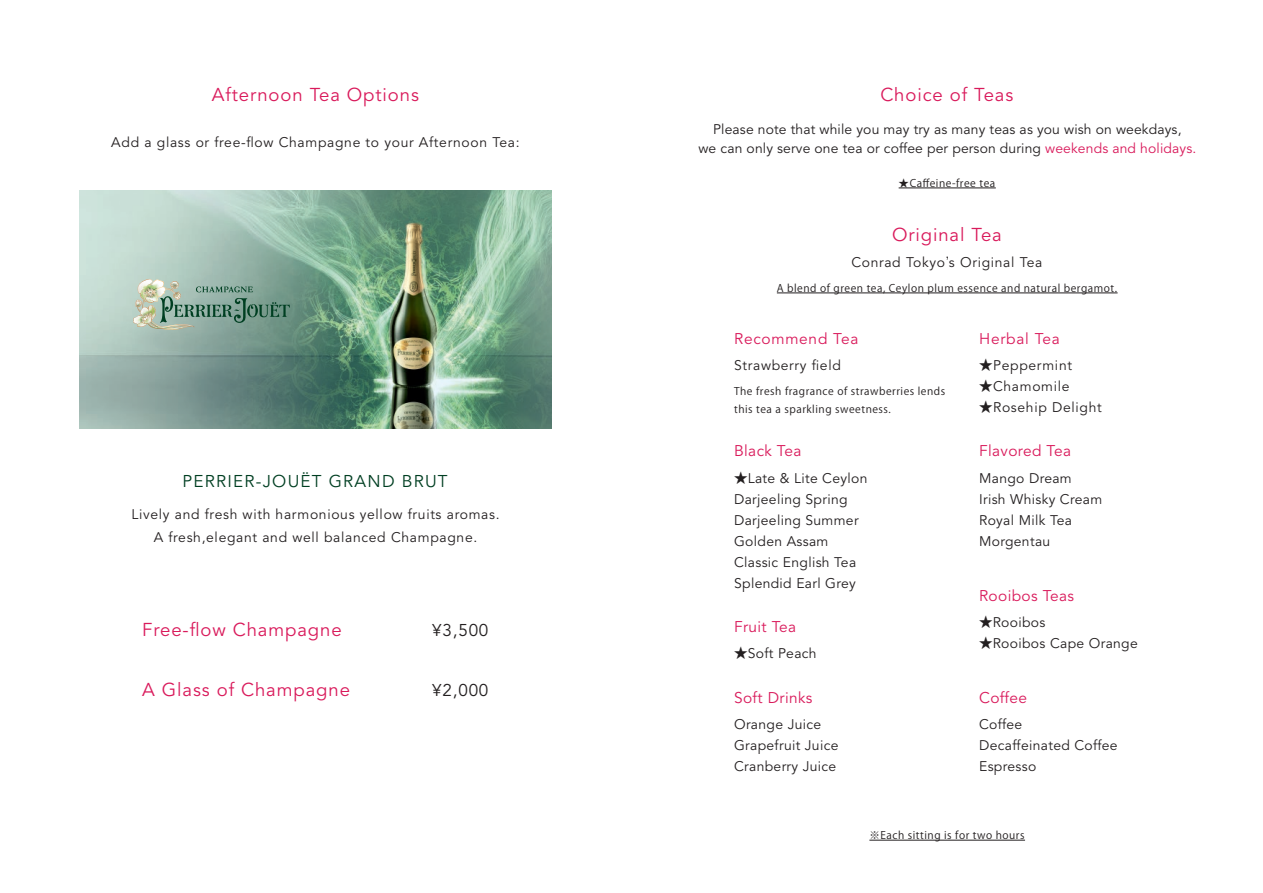
<style>
.page{position:relative;width:1263px;height:893px;background:#fff}
.page>*{position:absolute;margin:0;border:0;box-sizing:border-box;transform-origin:0 0}
.t1{font:18.6px "Avenir LT Std";letter-spacing:.05em;color:#d91a5b}
.t2{font:16.95px "Avenir LT Std";letter-spacing:.075em;color:#003f22}
.t3{font:16.95px "Avenir LT Std";letter-spacing:.05em;color:#231f20}
.t4{font:15.45px "Avenir LT Std";letter-spacing:.025em;color:#d91a5b}
.t5{font:15.45px "Avenir LT Std";letter-spacing:.05em;color:#d91a5b}
.t6{font:13.95px/21px "Avenir LT Std";letter-spacing:.025em;color:#231f20}
.t7{font:13.95px/22.5px "Avenir LT Std";letter-spacing:.05em;color:#231f20;text-align:center}
.t8{font:10.5px/18.3px "Koz Go Pr 6 N";letter-spacing:.05em;color:#231f20}
.s1{color:#d91a5b}
.s2{font-family:"Hira Kaku Std N W3";font-size:13.5px}
</style>
<div class="page">
<img style="left:80px;top:191px;width:472px;height:238px">
<svg style="left:133px;top:279px;width:157px;height:51px;background:#8ba798"></svg>
<hr style="left:899px;top:188px;width:97px;height:1px;background:#231f20">
<hr style="left:777px;top:293px;width:340px;height:1px;background:#231f20">
<hr style="left:869px;top:840px;width:156px;height:1px;background:#231f20">
<h1 class="t1" style="left:212px;top:84px;width:209px">Afternoon Tea Options</h1>
<h1 class="t1" style="left:880px;top:84px;width:134px">Choice of Teas</h1>
<p class="t7" style="left:111px;top:131px;width:410px">Add a glass or free-flow Champagne to your Afternoon Tea:</p>
<p class="t2" style="left:183px;top:471px;width:267px">PERRIER-JOUËT GRAND BRUT</p>
<p class="t7" style="left:131px;top:504px;width:370px">Lively and fresh with harmonious yellow fruits aromas.<br>A fresh,elegant and well balanced Champagne.</p>
<h1 class="t1" style="left:142px;top:619px;width:201px">Free-flow Champagne</h1>
<h1 class="t1" style="left:142px;top:679px;width:209px">A Glass of Champagne</h1>
<p class="t3" style="left:432px;top:621px;width:58px">¥3,500</p>
<p class="t3" style="left:432px;top:681px;width:58px">¥2,000</p>
<p class="t6" style="left:698px;top:120px;width:499px;line-height:19.5px;text-align:center">Please note that while you may try as many teas as you wish on weekdays,<br>we can only serve one tea or coffee per person during <span class="s1">weekends and holidays.</span></p>
<p class="t8" style="left:899px;top:174px;width:98px">★Caffeine-free tea</p>
<h1 class="t1" style="left:892px;top:224px;width:111px">Original Tea</h1>
<p class="t7" style="left:851px;top:251px;width:193px">Conrad Tokyo<span class="s2">ʼ</span>s Original Tea</p>
<p class="t8" style="left:777px;top:279px;width:342px">A blend of green tea, Ceylon plum essence and natural bergamot.</p>
<p class="t5" style="left:734px;top:329px;width:126px">Recommend Tea</p>
<p class="t7" style="left:734px;top:354px;width:108px">Strawberry field</p>
<p class="t8" style="left:734px;top:382px;width:213px">The fresh fragrance of strawberries lends this tea a sparkling sweetness.</p>
<p class="t4" style="left:734px;top:442px;width:69px">Black Tea</p>
<p class="t6" style="left:734px;top:468px;width:135px"><span class="s2">★</span>Late &amp; Lite Ceylon<br>Darjeeling Spring<br>Darjeeling Summer<br>Golden Assam<br>Classic English Tea<br>Splendid Earl Grey</p>
<p class="t4" style="left:734px;top:618px;width:64px">Fruit Tea</p>
<p class="t6" style="left:734px;top:643px;width:84px"><span class="s2">★</span>Soft Peach</p>
<p class="t4" style="left:734px;top:688px;width:80px">Soft Drinks</p>
<p class="t6" style="left:734px;top:714px;width:106px">Orange Juice<br>Grapefruit Juice<br>Cranberry Juice</p>
<p class="t5" style="left:979px;top:329px;width:82px">Herbal Tea</p>
<p class="t7" style="left:979px;top:354px;width:95px"><span class="s2">★</span>Peppermint</p>
<p class="t7" style="left:979px;top:375px;width:92px"><span class="s2">★</span>Chamomile</p>
<p class="t7" style="left:979px;top:396px;width:124px"><span class="s2">★</span>Rosehip Delight</p>
<p class="t4" style="left:979px;top:442px;width:93px">Flavored Tea</p>
<p class="t6" style="left:979px;top:468px;width:125px">Mango Dream<br>Irish Whisky Cream<br>Royal Milk Tea<br>Morgentau</p>
<p class="t4" style="left:979px;top:586px;width:97px">Rooibos Teas</p>
<p class="t6" style="left:979px;top:612px;width:68px"><span class="s2">★</span>Rooibos</p>
<p class="t6" style="left:979px;top:633px;width:160px"><span class="s2">★</span>Rooibos Cape Orange</p>
<p class="t4" style="left:979px;top:688px;width:49px">Coffee</p>
<p class="t6" style="left:979px;top:714px;width:140px">Coffee<br>Decaffeinated Coffee<br>Espresso</p>
<p class="t8" style="left:869px;top:826px;width:157px">※Each sitting is for two hours</p>
</div>
